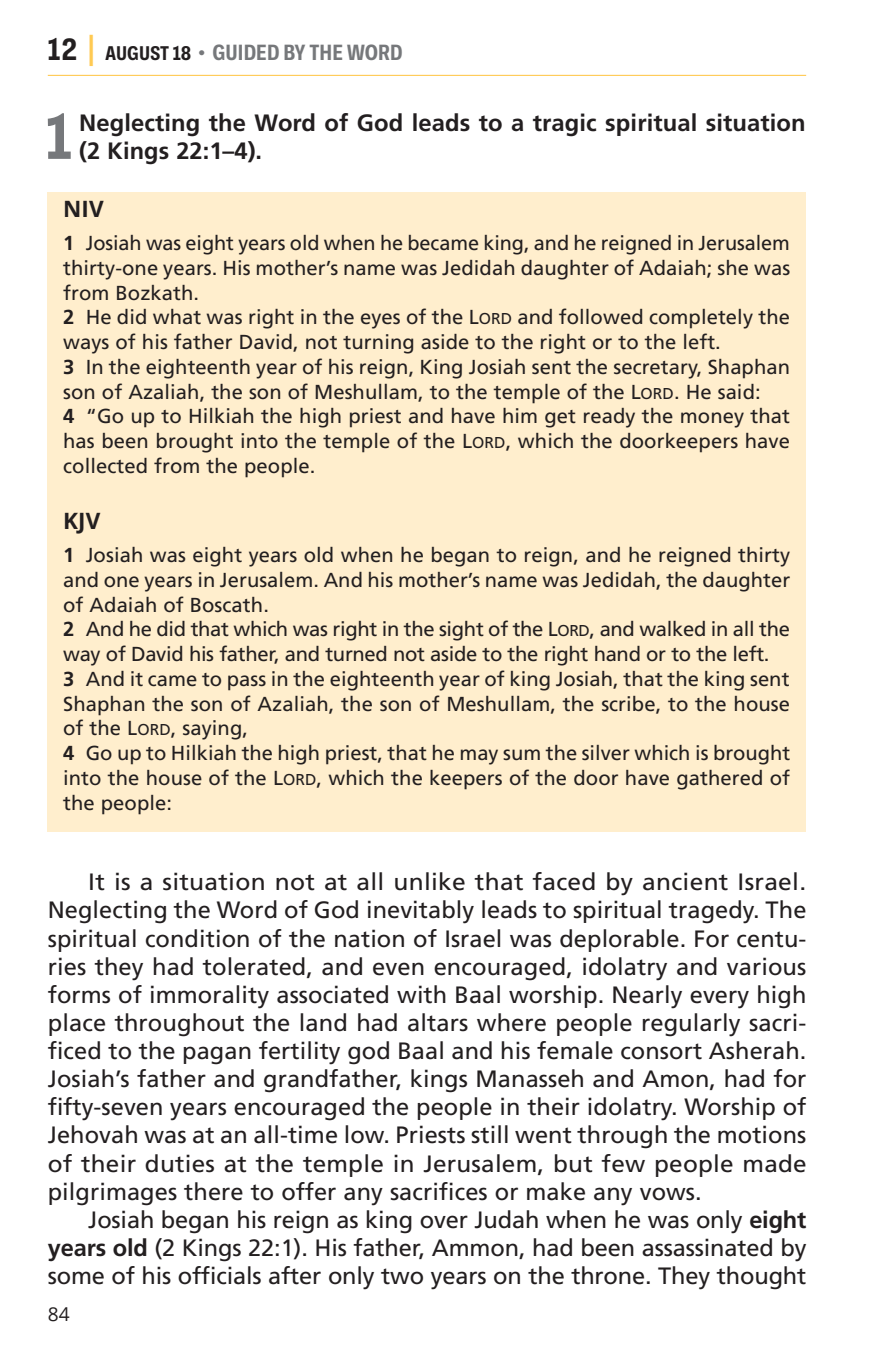
<style>
.page{position:relative;width:871px;height:1357px;background:#fff}
.page>*{position:absolute;margin:0;border:0;box-sizing:border-box;transform-origin:0 0}
.t1{font:700 65.02px "Ballinger Condensed";color:#76787b}
.t2{font:23.62px/28.1px "Frutiger LT Std";letter-spacing:-.005em;color:#231f20;text-align:justify;scale:1.04 1}
.t3{font:23.62px/28.1px "Frutiger LT Std";letter-spacing:-.005em;color:#231f20;text-align:justify}
.t4{font:700 23.62px/28.1px "Frutiger LT Std";letter-spacing:.005em;color:#231f20}
.t5{font:700 22.5px "Ballinger Condensed";color:#76787b}
.t6{font:700 22.5px "Open Sans";letter-spacing:.005em;color:#231f20}
.t7{font:20.25px/24.8px "Frutiger LT Std";letter-spacing:.005em;color:#231f20}
.t8{font:19.12px "Open Sans";color:#231f20}
.s1{font-size:31.5px;color:#231f20}
.s2{font-size:31.5px;color:#ffca53}
.s3{font-size:20.25px;color:#231f20}
.s4{font-size:20.25px}
.s5{font-weight:700}
.s6{font-style:inherit}
.s7{font-size:15.75px}
</style>
<div class="page">
<hr style="left:48px;top:75px;width:758px;height:1px;background:#ffca53">
<div style="left:48px;top:192px;width:758px;height:639px;background:#ffeecd"></div>
<p class="t5" style="left:48px;top:40px;width:356px"><span class="s1">12</span> <span class="s2">|</span> <span class="s3">AUGUST 18</span> <span class="s4">•</span> GUIDED BY THE WORD</p>
<h1 class="t1" style="left:46px;top:100px;width:28px">1</h1>
<p class="t4" style="left:79px;top:109px;width:728px">Neglecting the Word of God leads to a tragic spiritual situation (2 Kings 22:1–4).</p>
<p class="t6" style="left:63px;top:193px;width:42px">NIV</p>
<p class="t7" style="left:63px;top:231px;width:728px"><span class="s5">1</span> Josiah was eight years old when he became king, and he reigned in Jerusalem thirty-one years. His mother’s name was Jedidah daughter of Adaiah; she was from Bozkath.<br><span class="s5">2</span> He did what was right in the eyes of the <span class="s6">L</span><span class="s7">ORD</span> and followed completely the ways of his father David, not turning aside to the right or to the left.<br><span class="s5">3</span> In the eighteenth year of his reign, King Josiah sent the secretary, Shaphan son of Azaliah, the son of Meshullam, to the temple of the <span class="s6">L</span><span class="s7">ORD</span>. He said:<br><span class="s5">4</span> “Go up to Hilkiah the high priest and have him get ready the money that has been brought into the temple of the <span class="s6">L</span><span class="s7">ORD</span>, which the doorkeepers have collected from the people.</p>
<p class="t6" style="left:63px;top:505px;width:39px">KJV</p>
<p class="t7" style="left:63px;top:543px;width:729px"><span class="s5">1</span> Josiah was eight years old when he began to reign, and he reigned thirty and one years in Jerusalem. And his mother’s name was Jedidah, the daughter of Adaiah of Boscath.<br><span class="s5">2</span> And he did that which was right in the sight of the <span class="s6">L</span><span class="s7">ORD</span>, and walked in all the way of David his father, and turned not aside to the right hand or to the left.<br><span class="s5">3</span> And it came to pass in the eighteenth year of king Josiah, that the king sent Shaphan the son of Azaliah, the son of Meshullam, the scribe, to the house of the <span class="s6">L</span><span class="s7">ORD</span>, saying,<br><span class="s5">4</span> Go up to Hilkiah the high priest, that he may sum the silver which is brought into the house of the <span class="s6">L</span><span class="s7">ORD</span>, which the keepers of the door have gathered of the people:</p>
<p class="t2" style="left:48px;top:868px;width:731px;text-indent:41px">It is a situation not at all unlike that faced by ancient Israel.<br>Neglecting the Word of God inevitably leads to spiritual tragedy. The spiritual condition of the nation of Israel was deplorable. For centu&shy;ries they had tolerated, and even encouraged, idolatry and various forms of immorality associated with Baal worship. Nearly every high place throughout the land had altars where people regularly sacri&shy;ficed to the pagan fertility god Baal and his female consort Asherah.<br>Josiah’s father and grandfather, kings Manasseh and Amon, had for fifty-seven years encouraged the people in their idolatry. Worship of Jehovah was at an all-time low. Priests still went through the motions of their duties at the temple in Jerusalem, but few people made pilgrimages there to offer any sacrifices or make any vows.</p>
<p class="t3" style="left:48px;top:1205px;width:760px;text-indent:40px">Josiah began his reign as king over Judah when he was only <span class="s5">eight years old</span> (2 Kings 22:1). His father, Ammon, had been assassinated by some of his officials after only two years on the throne. They thought</p>
<p class="t8" style="left:48px;top:1301px;width:23px">84</p>
</div>
